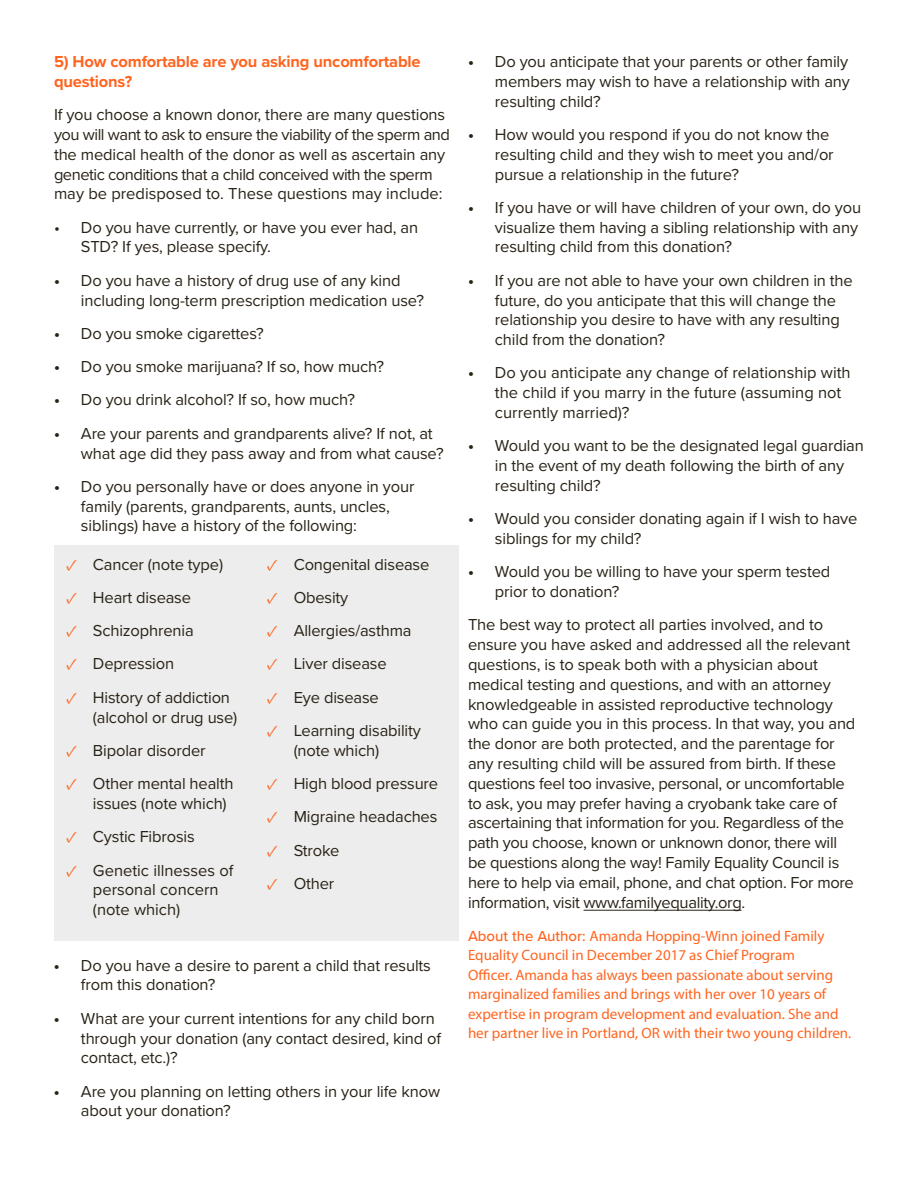
<style>
.page{position:relative;width:918px;height:1188px;background:#fff}
.page>*{position:absolute;margin:0;border:0;box-sizing:border-box;transform-origin:0 0}
.t1{font:16.5px/19.8px "Proxima Nova";letter-spacing:-.01em;color:#292317}
.t2{font:700 16.5px/19.8px "Proxima Nova";letter-spacing:-.01em;color:#ff641f}
.t3{font:15px/19.5px "Myriad Pro";color:#ff641f}
.s1{font-weight:700}
.s2{font-family:"Minion Pro";color:#ff641f}
.s3{font-family:"Proxima Nova";font-weight:500}
</style>
<div class="page">
<div style="left:54px;top:545px;width:405px;height:395px;background:#ededed"></div>
<hr style="left:584px;top:910px;width:158px;height:1px;background:#292317">
<p class="t2" style="left:54px;top:51px;width:368px">5) How comfortable are you asking uncomfortable questions?</p>
<p class="t1" style="left:54px;top:104px;width:398px">If you choose a known donor, there are many questions you will want to ask to ensure the viability of the sperm and the medical health of the donor as well as ascertain any genetic conditions that a child conceived with the sperm may be predisposed to. These questions may include:</p>
<p class="t1" style="left:81px;top:217px;width:339px;text-indent:-27px">• Do you have currently, or have you ever had, an<br>STD? If yes, please specify.</p>
<p class="t1" style="left:81px;top:270px;width:345px;text-indent:-27px"><span class="s1">•</span> Do you have a history of drug use of any kind including long-term prescription medication use?</p>
<p class="t1" style="left:54px;top:323px;width:211px"><span class="s1">•</span> Do you smoke cigarettes?</p>
<p class="t1" style="left:54px;top:356px;width:332px"><span class="s1">•</span> Do you smoke marijuana? If so, how much?</p>
<p class="t1" style="left:54px;top:389px;width:303px"><span class="s1">•</span> Do you drink alcohol? If so, how much?</p>
<p class="t1" style="left:81px;top:423px;width:364px;text-indent:-27px"><span class="s1">•</span> Are your parents and grandparents alive? If not, at what age did they pass away and from what cause?</p>
<p class="t1" style="left:81px;top:476px;width:335px;text-indent:-27px"><span class="s1">•</span> Do you personally have or does anyone in your family (parents, grandparents, aunts, uncles, siblings) have a history of the following:</p>
<p class="t1" style="left:66px;top:553px;width:159px"><span class="s2">✓</span> Cancer (note type)</p>
<p class="t1" style="left:66px;top:587px;width:127px"><span class="s2">✓</span> Heart disease</p>
<p class="t1" style="left:66px;top:620px;width:129px"><span class="s2">✓</span> Schizophrenia</p>
<p class="t1" style="left:66px;top:653px;width:110px"><span class="s2">✓</span> Depression</p>
<p class="t1" style="left:93px;top:687px;width:146px;text-indent:-27px"><span class="s2">✓</span> History of addiction (alcohol or drug use)</p>
<p class="t1" style="left:66px;top:740px;width:141px"><span class="s2">✓</span> Bipolar disorder</p>
<p class="t1" style="left:93px;top:773px;width:142px;text-indent:-27px"><span class="s2">✓</span> Other mental health issues (note which)</p>
<p class="t1" style="left:66px;top:826px;width:130px"><span class="s2">✓</span> Cystic Fibrosis</p>
<p class="t1" style="left:93px;top:859px;width:142px;text-indent:-27px"><span class="s2">✓</span> Genetic illnesses of personal concern (note which)</p>
<p class="t1" style="left:267px;top:553px;width:164px"><span class="s2">✓</span> Congenital disease</p>
<p class="t1" style="left:267px;top:587px;width:83px"><span class="s2">✓</span> Obesity</p>
<p class="t1" style="left:267px;top:620px;width:146px"><span class="s2">✓</span> Allergies/asthma</p>
<p class="t1" style="left:267px;top:653px;width:122px"><span class="s2">✓</span> Liver disease</p>
<p class="t1" style="left:267px;top:687px;width:114px"><span class="s2">✓</span> Eye disease</p>
<p class="t1" style="left:294px;top:720px;width:129px;text-indent:-27px"><span class="s2">✓</span> Learning disability (note which)</p>
<p class="t1" style="left:267px;top:773px;width:173px"><span class="s2">✓</span> High blood pressure</p>
<p class="t1" style="left:267px;top:806px;width:172px"><span class="s2">✓</span> Migraine headaches</p>
<p class="t1" style="left:267px;top:840px;width:74px"><span class="s2">✓</span> Stroke</p>
<p class="t1" style="left:267px;top:873px;width:69px"><span class="s2">✓</span> Other</p>
<p class="t1" style="left:81px;top:954px;width:351px;text-indent:-27px"><span class="s1">•</span> Do you have a desire to parent a child that results from this donation?</p>
<p class="t1" style="left:81px;top:1008px;width:362px;text-indent:-27px"><span class="s1">•</span> What are your current intentions for any child born through your donation (any contact desired, kind of contact, etc.)?</p>
<p class="t1" style="left:81px;top:1080px;width:361px;text-indent:-27px"><span class="s1">•</span> Are you planning on letting others in your life know about your donation?</p>
<p class="t1" style="left:495px;top:51px;width:356px;text-align:justify;text-indent:-27px"><span class="s1">•</span> Do you anticipate that your parents or other family members may wish to have a relationship with any resulting child?</p>
<p class="t1" style="left:495px;top:124px;width:340px;text-indent:-27px"><span class="s1">•</span> How would you respond if you do not know the resulting child and they wish to meet you and/or pursue a relationship in the future?</p>
<p class="t1" style="left:495px;top:197px;width:368px;text-indent:-27px"><span class="s1">•</span> If you have or will have children of your own, do you visualize them having a sibling relationship with any resulting child from this donation?</p>
<p class="t1" style="left:495px;top:270px;width:359px;text-indent:-27px"><span class="s1">•</span> If you are not able to have your own children in the future, do you anticipate that this will change the relationship you desire to have with any resulting child from the donation?</p>
<p class="t1" style="left:495px;top:362px;width:357px;text-indent:-27px"><span class="s1">•</span> Do you anticipate any change of relationship with the child if you marry in the future (assuming not currently married)?</p>
<p class="t1" style="left:495px;top:435px;width:370px;text-indent:-27px"><span class="s1">•</span> Would you want to be the designated legal guardian in the event of my death following the birth of any resulting child?</p>
<p class="t1" style="left:495px;top:508px;width:364px;text-indent:-27px"><span class="s1">•</span> Would you consider donating again if I wish to have siblings for my child?</p>
<p class="t1" style="left:495px;top:561px;width:337px;text-indent:-27px"><span class="s1">•</span> Would you be willing to have your sperm tested prior to donation?</p>
<p class="t1" style="left:468px;top:614px;width:389px">The best way to protect all parties involved, and to ensure you have asked and addressed all the relevant questions, is to speak both with a physician about medical testing and questions, and with an attorney knowledgeable in assisted reproductive technology who can guide you in this process. In that way, you and the donor are both protected, and the parentage for any resulting child will be assured from birth. If these questions feel too invasive, personal, or uncomfortable to ask, you may prefer having a cryobank take care of ascertaining that information for you. Regardless of the path you choose, known or unknown donor, there will be questions along the way! Family Equality Council is here to help via email, phone, and chat option. For more information, visit www.familyequality.org.</p>
<p class="t3" style="left:468px;top:926px;width:385px"><span class="s3">About the Author:</span> Amanda Hopping-Winn joined Family Equality Council in December 2017 as Chief Program<br>Officer. Amanda has always been passionate about serving marginalized families and brings with her over 10 years of expertise in program development and evaluation. She and her partner live in Portland, OR with their two young children.</p>
</div>
